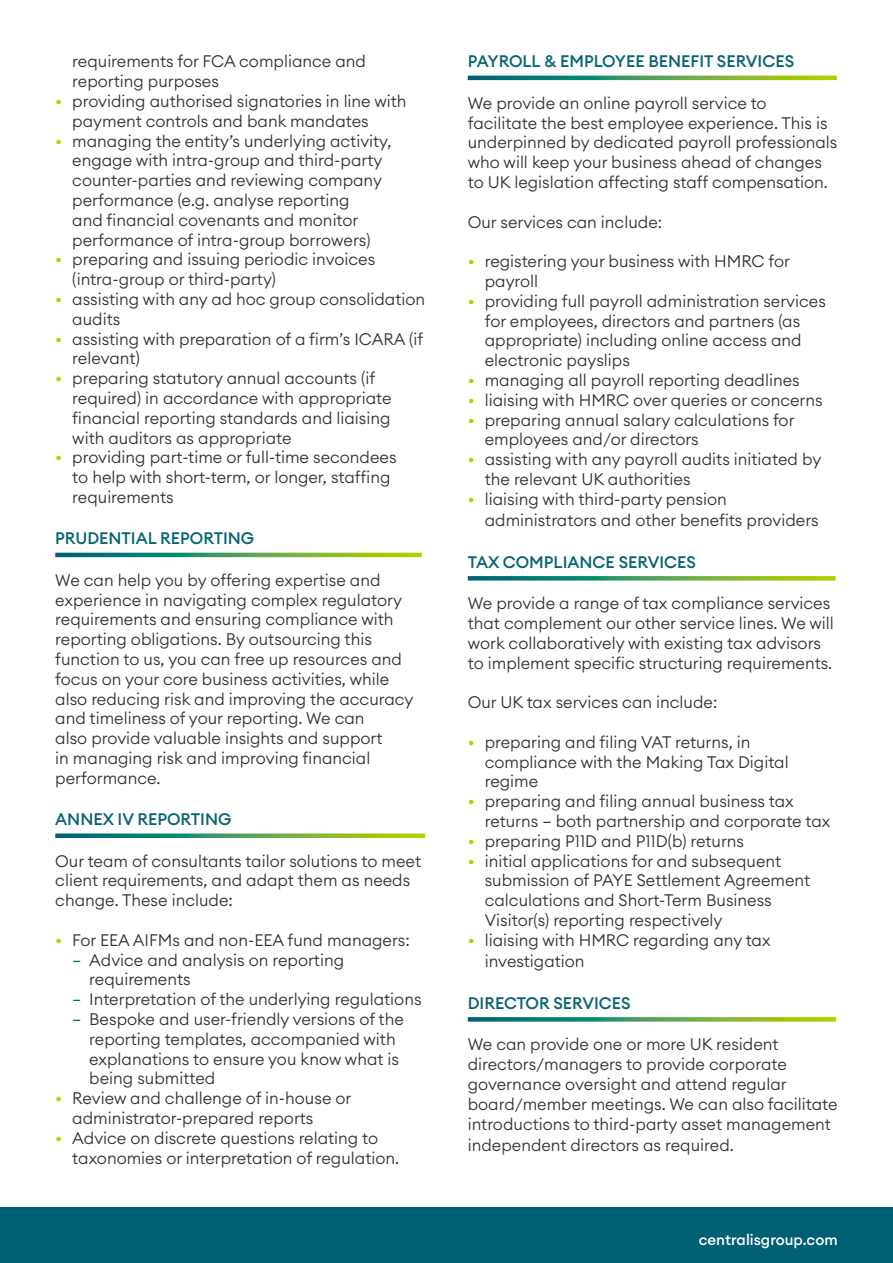
<style>
.page{position:relative;width:893px;height:1263px;background:#fff}
.page>*{position:absolute;margin:0;border:0;box-sizing:border-box;transform-origin:0 0}
.t1{font:300 16.5px/19.8px "Euclid Circular A";color:#333231}
.t2{font:500 16.5px "Euclid Circular A";color:#076474}
.t3{font:500 15px "Euclid Circular A";color:#fff}
.s1{color:#b2d200}
.s2{color:#006073}
</style>
<div class="page">
<svg style="left:468px;top:76px;width:369px;height:4px"></svg>
<svg style="left:468px;top:576px;width:368px;height:5px;background:#5ea75d"></svg>
<svg style="left:468px;top:1017px;width:368px;height:5px;background:#5ea75d"></svg>
<svg style="left:55px;top:553px;width:367px;height:4px"></svg>
<svg style="left:55px;top:833px;width:370px;height:5px;background:#5ea75d"></svg>
<div style="left:0;top:1208px;width:893px;height:55px;background:#006073"></div>
<p class="t1" style="left:72px;top:51px;width:295px">requirements for FCA compliance and reporting purposes</p>
<p class="t1" style="left:72px;top:91px;width:336px;text-indent:-17px"><span class="s1">•</span> providing authorised signatories in line with payment controls and bank mandates</p>
<p class="t1" style="left:72px;top:131px;width:321px;text-indent:-17px"><span class="s1">•</span> managing the entity’s underlying activity, engage with intra-group and third-party counter-parties and reviewing company performance (e.g. analyse reporting<br>and financial covenants and monitor performance of intra-group borrowers)</p>
<p class="t1" style="left:72px;top:249px;width:305px;text-indent:-17px"><span class="s1">•</span> preparing and issuing periodic invoices (intra-group or third-party)</p>
<p class="t1" style="left:72px;top:289px;width:354px;text-indent:-17px"><span class="s1">•</span> assisting with any ad hoc group consolidation audits</p>
<p class="t1" style="left:72px;top:329px;width:352px;text-indent:-17px"><span class="s1">•</span> assisting with preparation of a firm’s ICARA (if relevant)</p>
<p class="t1" style="left:72px;top:368px;width:321px;text-indent:-17px"><span class="s1">•</span> preparing statutory annual accounts (if required) in accordance with appropriate financial reporting standards and liaising with auditors as appropriate</p>
<p class="t1" style="left:72px;top:447px;width:326px;text-indent:-17px"><span class="s1">•</span> providing part-time or full-time secondees to help with short-term, or longer, staffing requirements</p>
<p class="t2" style="left:55px;top:528px;width:201px">PRUDENTIAL REPORTING</p>
<p class="t1" style="left:55px;top:570px;width:360px">We can help you by offering expertise and experience in navigating complex regulatory requirements and ensuring compliance with reporting obligations. By outsourcing this function to us, you can free up resources and focus on your core business activities, while also reducing risk and improving the accuracy and timeliness of your reporting. We can<br>also provide valuable insights and support<br>in managing risk and improving financial performance.</p>
<p class="t2" style="left:55px;top:809px;width:178px">ANNEX IV REPORTING</p>
<p class="t1" style="left:55px;top:851px;width:367px">Our team of consultants tailor solutions to meet client requirements, and adapt them as needs change. These include:</p>
<p class="t1" style="left:55px;top:930px;width:356px"><span class="s1">•</span> For EEA AIFMs and non-EEA fund managers:</p>
<p class="t1" style="left:89px;top:950px;width:256px;text-indent:-17px"><span class="s2">–</span> Advice and analysis on reporting requirements</p>
<p class="t1" style="left:72px;top:989px;width:351px"><span class="s2">–</span> Interpretation of the underlying regulations</p>
<p class="t1" style="left:89px;top:1009px;width:316px;text-indent:-17px"><span class="s2">–</span> Bespoke and user-friendly versions of the reporting templates, accompanied with explanations to ensure you know what is being submitted</p>
<p class="t1" style="left:72px;top:1088px;width:281px;text-indent:-17px"><span class="s1">•</span> Review and challenge of in-house or administrator-prepared reports</p>
<p class="t1" style="left:72px;top:1128px;width:328px;text-indent:-17px"><span class="s1">•</span> Advice on discrete questions relating to taxonomies or interpretation of regulation.</p>
<p class="t2" style="left:468px;top:51px;width:328px">PAYROLL &amp; EMPLOYEE BENEFIT SERVICES</p>
<p class="t1" style="left:468px;top:93px;width:371px">We provide an online payroll service to facilitate the best employee experience. This is underpinned by dedicated payroll professionals who will keep your business ahead of changes to UK legislation affecting staff compensation.</p>
<p class="t1" style="left:468px;top:212px;width:196px">Our services can include:</p>
<p class="t1" style="left:485px;top:251px;width:307px;text-indent:-17px"><span class="s1">•</span> registering your business with HMRC for payroll</p>
<p class="t1" style="left:485px;top:291px;width:343px;text-indent:-17px"><span class="s1">•</span> providing full payroll administration services for employees, directors and partners (as appropriate) including online access and electronic payslips</p>
<p class="t1" style="left:468px;top:370px;width:333px"><span class="s1">•</span> managing all payroll reporting deadlines</p>
<p class="t1" style="left:468px;top:390px;width:356px"><span class="s1">•</span> liaising with HMRC over queries or concerns</p>
<p class="t1" style="left:485px;top:410px;width:311px;text-indent:-17px"><span class="s1">•</span> preparing annual salary calculations for employees and/or directors</p>
<p class="t1" style="left:485px;top:449px;width:338px;text-indent:-17px"><span class="s1">•</span> assisting with any payroll audits initiated by the relevant UK authorities</p>
<p class="t1" style="left:485px;top:488px;width:335px;line-height:21.6px;text-indent:-17px"><span class="s1">•</span> liaising with third-party pension administrators and other benefits providers</p>
<p class="t2" style="left:468px;top:551px;width:230px">TAX COMPLIANCE SERVICES</p>
<p class="t1" style="left:468px;top:593px;width:368px">We provide a range of tax compliance services that complement our other service lines. We will work collaboratively with existing tax advisors to implement specific structuring requirements.</p>
<p class="t1" style="left:468px;top:692px;width:251px">Our UK tax services can include:</p>
<p class="t1" style="left:485px;top:732px;width:305px;text-indent:-17px"><span class="s1">•</span> preparing and filing VAT returns, in compliance with the Making Tax Digital regime</p>
<p class="t1" style="left:485px;top:791px;width:347px;text-indent:-17px"><span class="s1">•</span> preparing and filing annual business tax returns – both partnership and corporate tax</p>
<p class="t1" style="left:468px;top:831px;width:278px"><span class="s1">•</span> preparing P11D and P11D(b) returns</p>
<p class="t1" style="left:485px;top:851px;width:327px;text-indent:-17px"><span class="s1">•</span> initial applications for and subsequent submission of PAYE Settlement Agreement calculations and Short-Term Business Visitor(s) reporting respectively</p>
<p class="t1" style="left:485px;top:929px;width:287px;line-height:21.6px;text-indent:-17px"><span class="s1">•</span> liaising with HMRC regarding any tax investigation</p>
<p class="t2" style="left:468px;top:992px;width:164px">DIRECTOR SERVICES</p>
<p class="t1" style="left:468px;top:1034px;width:371px">We can provide one or more UK resident directors/managers to provide corporate governance oversight and attend regular board/member meetings. We can also facilitate introductions to third-party asset management</p>
<p class="t1" style="left:468px;top:1135px;width:268px">independent directors as required.</p>
<p class="t3" style="left:699px;top:1230px;width:140px">centralisgroup.com</p>
</div>
